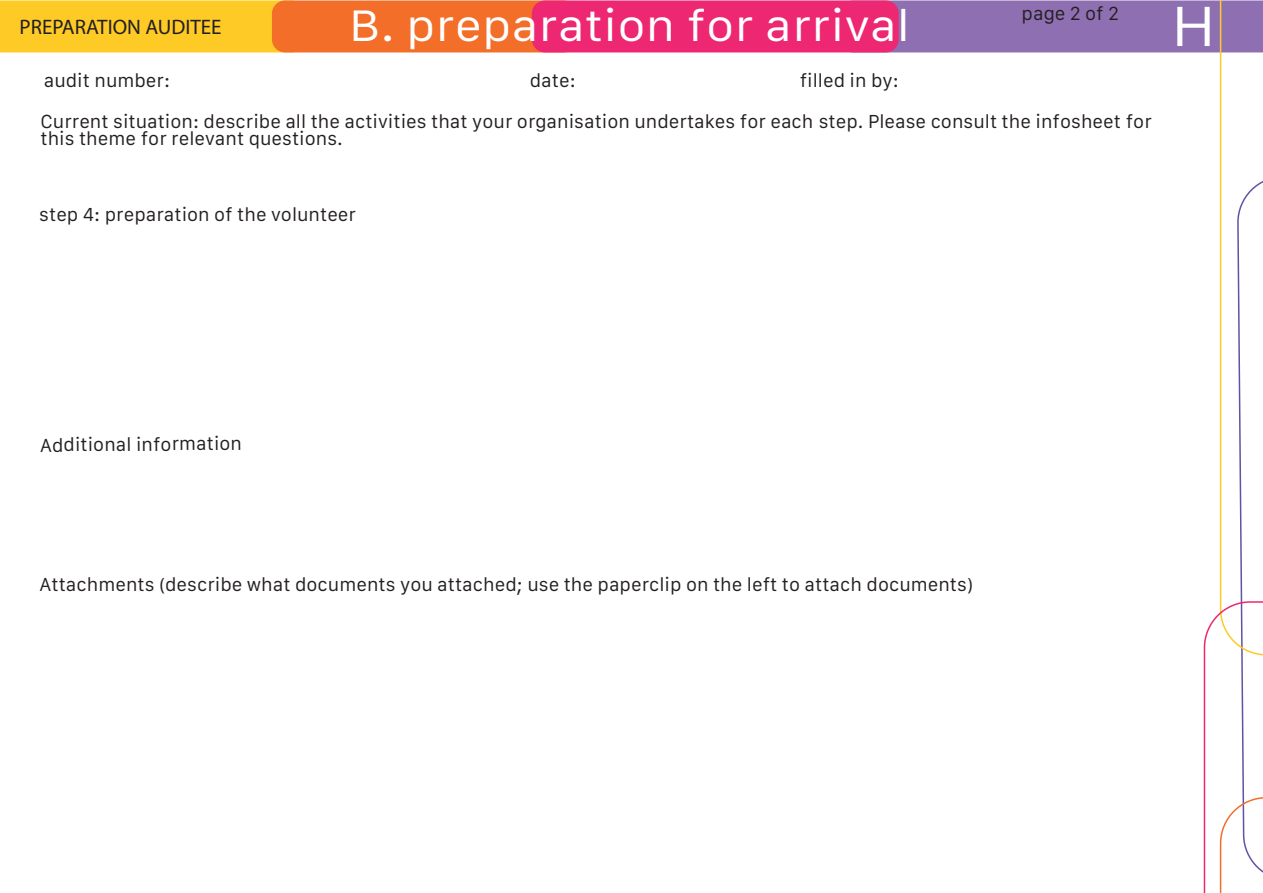
<style>
.page{position:relative;width:1263px;height:893px;background:#fff}
.page>*{position:absolute;margin:0;border:0;box-sizing:border-box;transform-origin:0 0}
.t1{font:54px "Galvji";color:#fff;scale:1.1 1}
.t2{font:42px "Galvji";color:#fff;scale:1.1 1}
.t3{font:21px "Myriad Pro";color:#231f20}
.t4{font:18px/17px "Galvji";color:#231f20}
</style>
<div class="page">
<div style="left:0;top:0;width:282px;height:52px;background:#feca26"></div>
<div style="left:272px;top:0;width:305px;height:52px;background:#f36e29;border-radius:13px"></div>
<div style="left:532px;top:0;width:367px;height:52px;background:#ed2771;border-radius:13px"></div>
<svg style="left:840px;top:0;width:423px;height:893px"></svg>
<p class="t3" style="left:20px;top:14px;width:203px">PREPARATION AUDITEE</p>
<h2 class="t2" style="left:349px;top:2px;width:511px">B. preparation for arrival</h2>
<p class="t4" style="left:44px;top:73px;width:128px">audit number:</p>
<p class="t4" style="left:530px;top:73px;width:47px">date:</p>
<p class="t4" style="left:800px;top:73px;width:101px">filled in by:</p>
<p class="t4" style="left:1022px;top:5px;width:99px">page 2 of 2</p>
<p class="t4" style="left:40px;top:114px;width:1113px">Current situation: describe all the activities that your organisation undertakes for each step. Please consult the infosheet for this theme for relevant questions.</p>
<p class="t4" style="left:39px;top:207px;width:318px">step 4: preparation of the volunteer</p>
<h1 class="t1" style="left:1171px;top:-4px;width:42px">H</h1>
<p class="t4" style="left:40px;top:438px;width:203px;rotate:-1deg">Additional information</p>
<p class="t4" style="left:40px;top:576px;width:935px">Attachments (describe what documents you attached; use the paperclip on the left to attach documents)</p>
</div>
